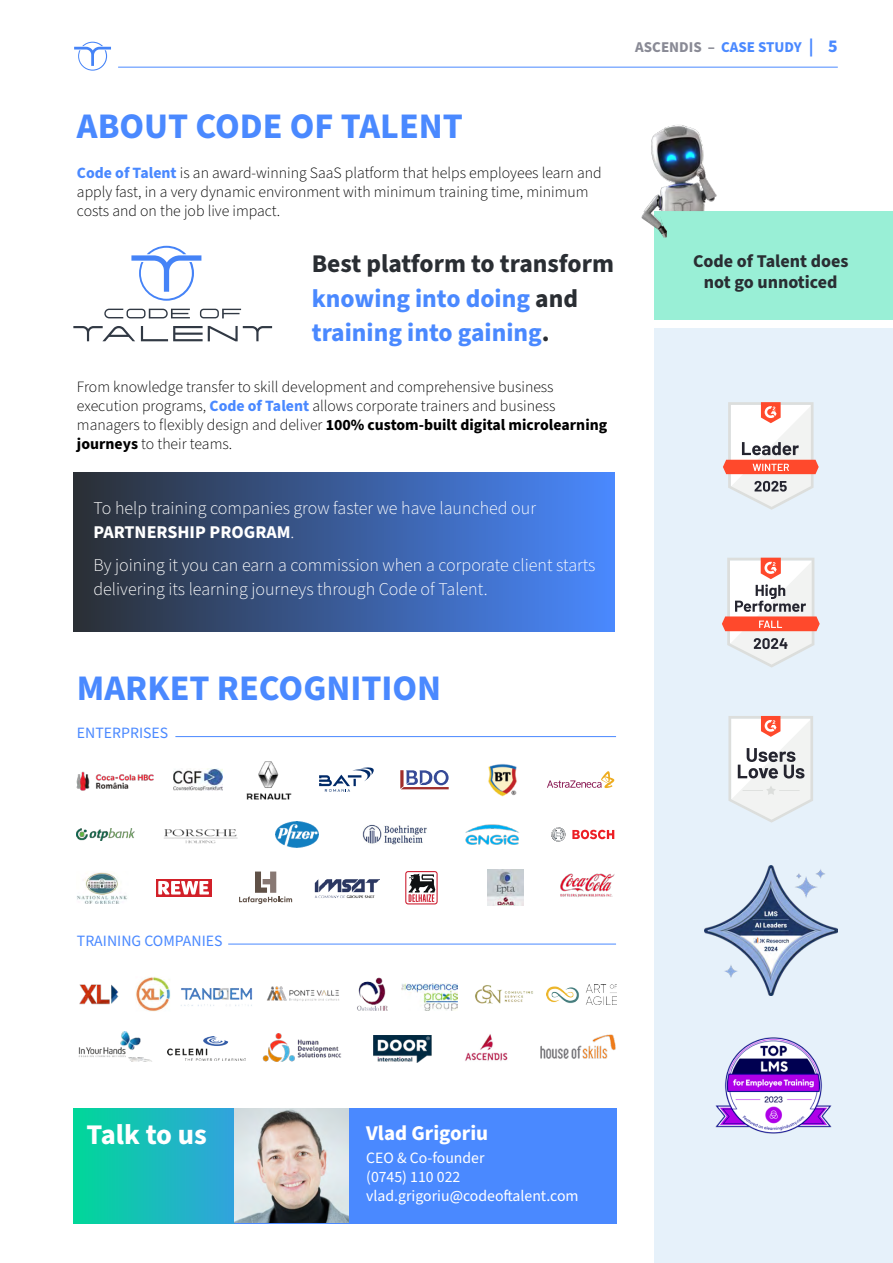
<style>
.page{position:relative;width:893px;height:1263px;background:#fff}
.page>*{position:absolute;margin:0;border:0;box-sizing:border-box;transform-origin:0 0}
.t1{font:700 36px "Source Sans Pro";color:#4a89ff}
.t2{font:700 28.5px "Source Sans Pro";color:#fff}
.t3{font:700 25.5px/34.5px "Source Sans Pro";color:#4a89ff}
.t4{font:700 21px "Source Sans Pro";color:#fff}
.t5{font:300 18px/24px "Source Sans Pro";color:#fff}
.t6{font:700 18px/21.6px "Source Sans Pro";color:#2a2e33;text-align:center}
.t7{font:300 15.75px/18.9px "Source Sans Pro";color:#000}
.t8{font:15.75px/18.9px "Source Sans Pro";color:#fff}
.t9{font:15.75px "Source Sans Pro";color:#4a89ff}
.t10{font:700 15px "Source Sans Pro";color:#898a95}
.s1{color:#4a89ff}
.s2{font-size:18px;color:#4a89ff}
.s3{font-weight:700;color:#4a89ff}
.s4{color:#2a2e33}
.s5{font-weight:700}
</style>
<div class="page">
<div style="left:655px;top:328px;width:238px;height:935px;background:#e6f1fa"></div>
<div style="left:655px;top:211px;width:238px;height:109px;background:#99efd6"></div>
<img style="left:77px;top:771px;width:77px;height:20px">
<img style="left:173px;top:769px;width:50px;height:21px">
<img style="left:247px;top:761px;width:45px;height:38px">
<svg style="left:319px;top:767px;width:55px;height:25px"></svg>
<svg style="left:400px;top:770px;width:49px;height:19px"></svg>
<img style="left:488px;top:764px;width:29px;height:32px">
<svg style="left:547px;top:771px;width:67px;height:17px"></svg>
<img style="left:77px;top:828px;width:58px;height:13px">
<img style="left:164px;top:829px;width:73px;height:15px">
<img style="left:276px;top:822px;width:43px;height:25px">
<img style="left:362px;top:824px;width:65px;height:20px">
<img style="left:465px;top:824px;width:54px;height:21px">
<svg style="left:572px;top:830px;width:42px;height:9px"></svg>
<svg style="left:551px;top:827px;width:15px;height:15px"></svg>
<img style="left:77px;top:872px;width:51px;height:32px">
<div style="left:156px;top:879px;width:55px;height:18px;background:linear-gradient(to right,#d22029,#d22029)"></div>
<svg style="left:158px;top:881px;width:51px;height:13px"></svg>
<svg style="left:239px;top:871px;width:53px;height:33px"></svg>
<img style="left:315px;top:879px;width:64px;height:19px">
<svg style="left:405px;top:871px;width:33px;height:33px"></svg>
<div style="left:406px;top:872px;width:30px;height:31px;background:#fff;border-radius:2px"></div>
<svg style="left:409px;top:874px;width:26px;height:28px"></svg>
<img style="left:487px;top:869px;width:37px;height:37px">
<img style="left:560px;top:873px;width:54px;height:24px">
<img style="left:79px;top:984px;width:40px;height:21px">
<img style="left:136px;top:977px;width:34px;height:34px">
<img style="left:181px;top:988px;width:72px;height:18px">
<img style="left:267px;top:986px;width:72px;height:15px">
<img style="left:357px;top:977px;width:31px;height:34px">
<img style="left:401px;top:983px;width:56px;height:28px">
<img style="left:475px;top:985px;width:58px;height:19px">
<img style="left:547px;top:984px;width:69px;height:20px">
<img style="left:78px;top:1031px;width:74px;height:31px">
<img style="left:167px;top:1036px;width:78px;height:24px">
<img style="left:262px;top:1034px;width:79px;height:27px">
<img style="left:374px;top:1035px;width:58px;height:27px">
<img style="left:465px;top:1034px;width:43px;height:27px">
<img style="left:540px;top:1034px;width:76px;height:25px">
<img style="left:704px;top:866px;width:133px;height:129px">
<svg style="left:722px;top:558px;width:98px;height:109px"></svg>
<svg style="left:723px;top:402px;width:96px;height:108px"></svg>
<svg style="left:728px;top:716px;width:85px;height:106px"></svg>
<img style="left:715px;top:1037px;width:117px;height:97px">
<hr style="left:175px;top:736px;width:441px;height:1px;background:#4a89ff">
<hr style="left:228px;top:944px;width:388px;height:1px;background:#4a89ff">
<img style="left:641px;top:125px;width:76px;height:113px">
<svg style="left:104px;top:309px;width:86px;height:9px"></svg>
<svg style="left:200px;top:309px;width:41px;height:9px"></svg>
<svg style="left:73px;top:326px;width:62px;height:15px"></svg>
<svg style="left:141px;top:326px;width:131px;height:15px"></svg>
<svg style="left:131px;top:246px;width:70px;height:55px"></svg>
<div style="left:73px;top:472px;width:542px;height:159px;background:linear-gradient(to right,#2a2e34,#4a89ff)"></div>
<hr style="left:118px;top:67px;width:720px;height:1px;background:#4a89ff">
<svg style="left:74px;top:42px;width:37px;height:29px"></svg>
<svg style="left:73px;top:1108px;width:162px;height:116px;background:#18bdba"></svg>
<div style="left:235px;top:1108px;width:382px;height:116px;background:#4a89ff"></div>
<img style="left:235px;top:1108px;width:114px;height:114px">
<p class="t10" style="left:635px;top:37px;width:204px">ASCENDIS – <span class="s1">CASE STUDY</span> <span class="s2">| 5</span></p>
<h1 class="t1" style="left:77px;top:101px;width:388px">ABOUT CODE OF TALENT</h1>
<p class="t7" style="left:77px;top:164px;width:526px"><span class="s3">Code of Talent</span> is an award-winning SaaS platform that helps employees learn and apply fast, in a very dynamic environment with minimum training time, minimum costs and on the job live impact.</p>
<h3 class="t3" style="left:312px;top:247px;width:304px"><span class="s4">Best platform to transform </span>knowing into doing <span class="s4">and </span>training into gaining<span class="s4">.</span></h3>
<p class="t7" style="left:77px;top:378px;width:532px">From knowledge transfer to skill development and comprehensive business execution programs, <span class="s3">Code of Talent</span> allows corporate trainers and business managers to flexibly design and deliver <span class="s5">100% custom-built digital microlearning journeys</span> to their teams.</p>
<p class="t5" style="left:94px;top:497px;width:444px">To help training companies grow faster we have launched our<br><span class="s5">PARTNERSHIP PROGRAM</span>.</p>
<p class="t5" style="left:94px;top:553px;width:503px">By joining it you can earn a commission when a corporate client starts delivering its learning journeys through Code of Talent.</p>
<p class="t6" style="left:693px;top:250px;width:157px">Code of Talent does not go unnoticed</p>
<h1 class="t1" style="left:77px;top:663px;width:366px">MARKET RECOGNITION</h1>
<p class="t9" style="left:77px;top:722px;width:93px">ENTERPRISES</p>
<p class="t9" style="left:77px;top:930px;width:147px">TRAINING COMPANIES</p>
<h2 class="t2" style="left:87px;top:1115px;width:122px">Talk to us</h2>
<h3 class="t4" style="left:366px;top:1118px;width:124px">Vlad Grigoriu</h3>
<p class="t8" style="left:366px;top:1149px;width:214px">CEO &amp; Co-founder<br>(0745) 110 022 vlad.grigoriu@codeoftalent.com</p>
</div>
